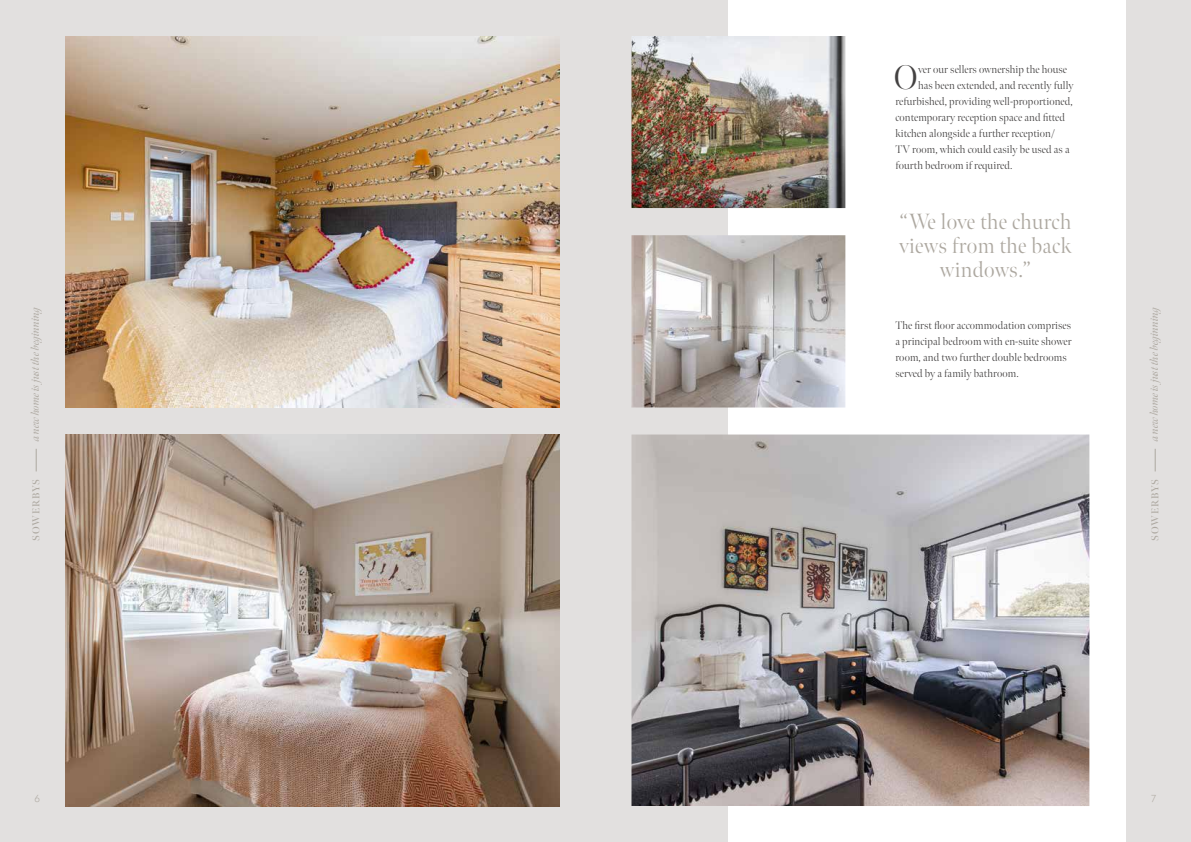
<style>
.page{position:relative;width:1191px;height:842px;background:#fff}
.page>*{position:absolute;margin:0;border:0;box-sizing:border-box;transform-origin:0 0}
.t1{font:300 34px "Meno Banner";color:#434141}
.t2{font:300 22px/24px "Meno Banner";letter-spacing:.02em;color:#ada8a0;text-align:center}
.t3{font:300 11px/16px "Meno Banner";letter-spacing:.01em;color:#434141}
.t4{font:italic 11px "Meno Banner";letter-spacing:-.01em;color:#ada8a0}
.t5{font:600 10px "Meno Banner";letter-spacing:.08em;color:#ada8a0}
.t6{font:300 10px "Quasimoda";color:#ada8a0}
</style>
<div class="page">
<div style="left:0;top:0;width:595px;height:842px;background:#e2e0df"></div>
<div style="left:595px;top:0;width:596px;height:842px;background:#e2e0df"></div>
<svg style="left:36px;top:449px;width:1px;height:22px"></svg>
<svg style="left:1155px;top:449px;width:1px;height:22px"></svg>
<div style="left:728px;top:0;width:397px;height:842px;background:#fff"></div>
<img style="left:631px;top:235px;width:214px;height:172px">
<img style="left:631px;top:36px;width:214px;height:172px">
<img style="left:631px;top:434px;width:458px;height:372px">
<img style="left:66px;top:36px;width:493px;height:371px">
<img style="left:66px;top:434px;width:493px;height:372px">
<h1 class="t1" style="left:894px;top:56px;width:25px">O</h1>
<p class="t3" style="left:918px;top:61px;width:150px">ver our sellers ownership the house</p>
<p class="t3" style="left:918px;top:77px;width:157px">has been extended, and recently fully</p>
<p class="t3" style="left:895px;top:93px;width:179px">refurbished, providing well-proportioned,</p>
<p class="t3" style="left:895px;top:109px;width:171px">contemporary reception space and fitted</p>
<p class="t3" style="left:895px;top:125px;width:161px">kitchen alongside a further reception/</p>
<p class="t3" style="left:895px;top:141px;width:176px">TV room, which could easily be used as a</p>
<p class="t3" style="left:895px;top:157px;width:118px">fourth bedroom if required.</p>
<h2 class="t2" style="left:899px;top:210px;width:174px">“We love the church views from the back windows.”</h2>
<p class="t4" style="left:29px;top:441px;width:138px;rotate:-90deg">a new home is just the beginning</p>
<p class="t4" style="left:1147px;top:441px;width:138px;rotate:-90deg">a new home is just the beginning</p>
<p class="t3" style="left:895px;top:317px;width:178px">The first floor accommodation comprises a principal bedroom with en-suite shower room, and two further double bedrooms served by a family bathroom.</p>
<p class="t5" style="left:30px;top:541px;width:63px;rotate:-90deg">SOWERBYS</p>
<p class="t5" style="left:1149px;top:541px;width:63px;rotate:-90deg">SOWERBYS</p>
<p class="t6" style="left:35px;top:791px;width:7px">6</p>
<p class="t6" style="left:1151px;top:791px;width:6px">7</p>
</div>
